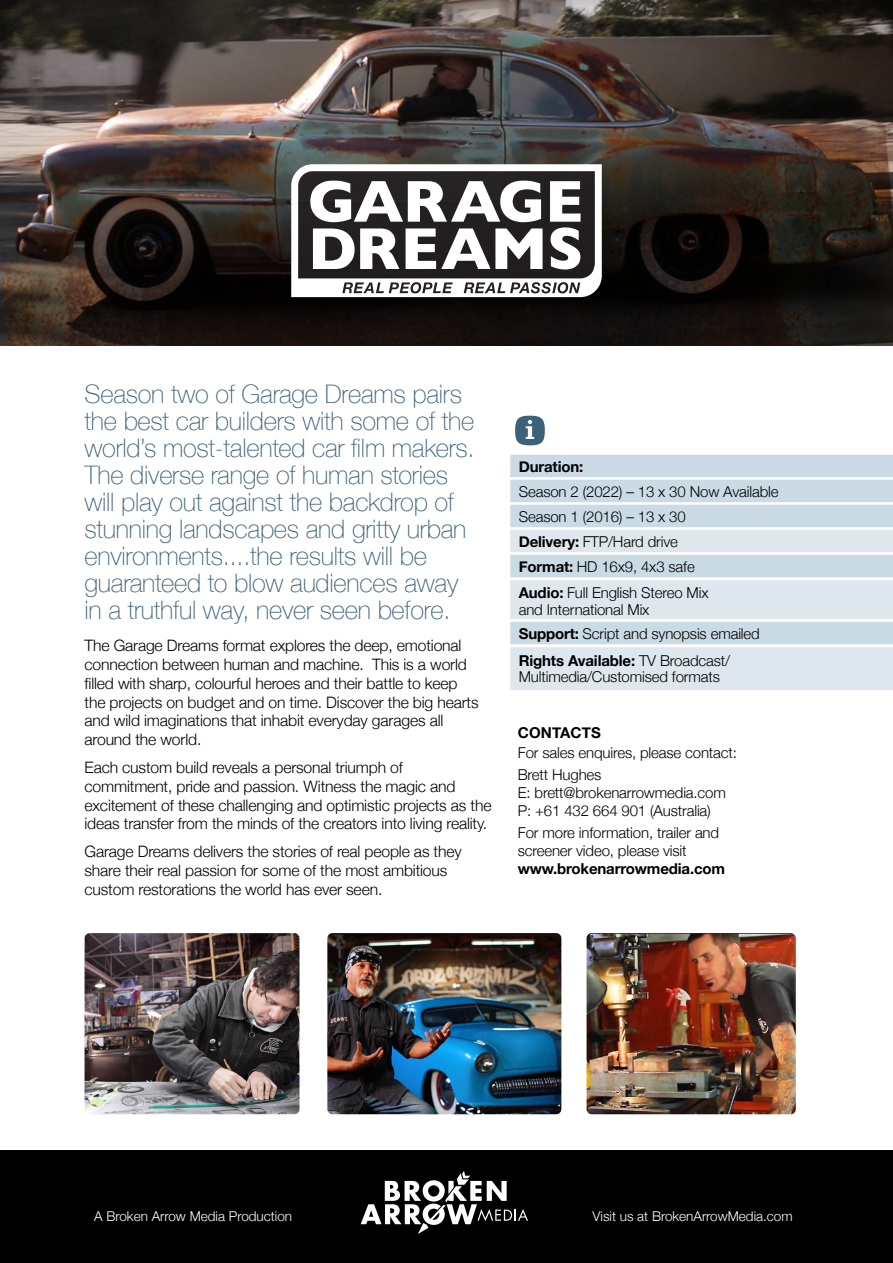
<style>
.page{position:relative;width:893px;height:1263px;background:#fff}
.page>*{position:absolute;margin:0;border:0;box-sizing:border-box;transform-origin:0 0}
.t1{font:100 25.5px/27px "Helvetica Neue";letter-spacing:-.01em;color:#3e617a}
.t2{font:300 15.75px/18.9px "Helvetica Neue";letter-spacing:-.01em;color:#000}
.t3{font:300 15px/25px "Helvetica Neue";letter-spacing:-.01em;color:#000}
.t4{font:700 15px "Helvetica Neue";letter-spacing:-.01em;color:#000}
.t5{font:700 15px "Helvetica Neue";letter-spacing:.01em;color:#000}
.t6{font:300 13.5px "Helvetica Neue";color:#fff}
.s1{font-weight:700}
</style>
<div class="page">
<img style="left:0;top:0;width:893px;height:116px">
<div style="left:510px;top:455px;width:383px;height:22px;background:#cbdbe6"></div>
<div style="left:510px;top:480px;width:383px;height:22px;background:#cbdbe6"></div>
<div style="left:510px;top:505px;width:383px;height:22px;background:#cbdbe6"></div>
<div style="left:510px;top:530px;width:383px;height:22px;background:#dee7ee"></div>
<div style="left:510px;top:555px;width:383px;height:22px;background:#cbdbe6"></div>
<div style="left:510px;top:580px;width:383px;height:39px;background:#dee7ee"></div>
<div style="left:510px;top:622px;width:383px;height:22px;background:#cbdbe6"></div>
<div style="left:510px;top:647px;width:383px;height:43px;background:#dee7ee"></div>
<div style="left:0;top:1150px;width:893px;height:113px;background:#000"></div>
<svg style="left:515px;top:416px;width:30px;height:29px"></svg>
<img style="left:587px;top:933px;width:209px;height:181px">
<img style="left:327px;top:933px;width:234px;height:181px">
<img style="left:85px;top:933px;width:214px;height:181px">
<svg style="left:361px;top:1171px;width:167px;height:63px"></svg>
<img style="left:0;top:116px;width:893px;height:229px">
<svg style="left:291px;top:164px;width:311px;height:133px"></svg>
<p class="t1" style="left:85px;top:379px;width:392px">Season two of Garage Dreams pairs the best car builders with some of the world’s most-talented car film makers.<br>The diverse range of human stories will play out against the backdrop of stunning landscapes and gritty urban environments....the results will be guaranteed to blow audiences away in a truthful way, never seen before.</p>
<p class="t2" style="left:85px;top:635px;width:396px">The Garage Dreams format explores the deep, emotional connection between human and machine. This is a world filled with sharp, colourful heroes and their battle to keep the projects on budget and on time. Discover the big hearts and wild imaginations that inhabit everyday garages all around the world.</p>
<p class="t2" style="left:85px;top:756px;width:408px">Each custom build reveals a personal triumph of commitment, pride and passion. Witness the magic and excitement of these challenging and optimistic projects as the ideas transfer from the minds of the creators into living reality.</p>
<p class="t2" style="left:85px;top:841px;width:379px">Garage Dreams delivers the stories of real people as they share their real passion for some of the most ambitious custom restorations the world has ever seen.</p>
<p class="t4" style="left:519px;top:455px;width:66px">Duration:</p>
<p class="t3" style="left:519px;top:478px;width:261px">Season 2 (2022) – 13 x 30 Now Available<br>Season 1 (2016) – 13 x 30<br><span class="s1">Delivery:</span> FTP/Hard drive<br><span class="s1">Format:</span> HD 16x9, 4x3 safe</p>
<p class="t3" style="left:519px;top:584px;width:191px;line-height:16.5px"><span class="s1">Audio:</span> Full English Stereo Mix and International Mix</p>
<p class="t3" style="left:519px;top:619px;width:243px;line-height:26.7px"><span class="s1">Support:</span> Script and synopsis emailed<br><span class="s1">Rights Available:</span> TV Broadcast/</p>
<p class="t3" style="left:519px;top:663px;width:203px">Multimedia/Customised formats</p>
<p class="t5" style="left:518px;top:720px;width:85px">CONTACTS</p>
<p class="t3" style="left:518px;top:740px;width:221px;line-height:22.2px">For sales enquires, please contact:<br>Brett Hughes</p>
<p class="t3" style="left:518px;top:782px;width:210px;line-height:18px">E: brett@brokenarrowmedia.com<br>P: +61 432 664 901 (Australia)</p>
<p class="t3" style="left:518px;top:823px;width:203px;line-height:18px">For more information, trailer and screener video, please visit</p>
<p class="t4" style="left:518px;top:857px;width:209px">www.brokenarrowmedia.com</p>
<p class="t6" style="left:94px;top:1205px;width:199px">A Broken Arrow Media Production</p>
<p class="t6" style="left:592px;top:1205px;width:202px">Visit us at BrokenArrowMedia.com</p>
</div>
